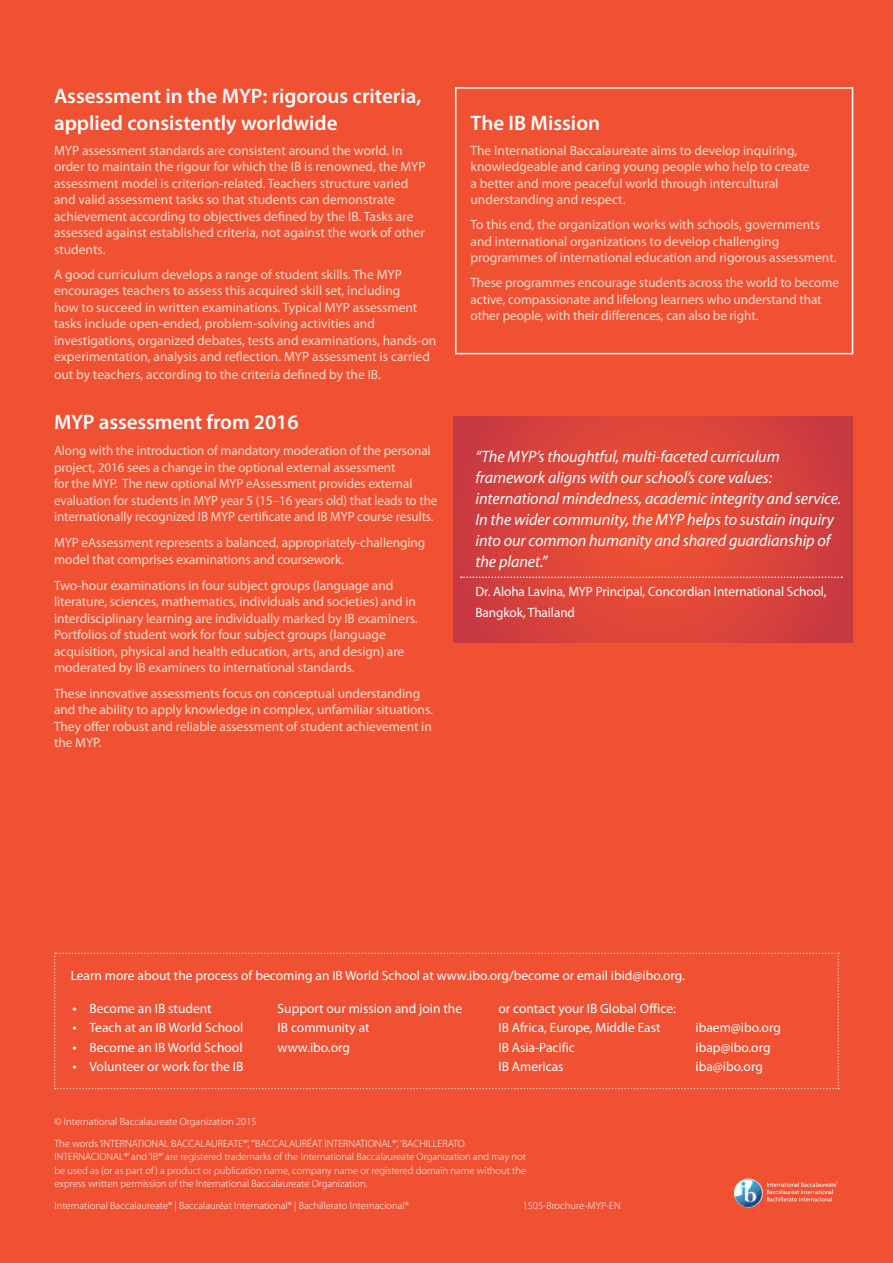
<style>
.page{position:relative;width:893px;height:1263px;background:#f05133}
.page>*{position:absolute;margin:0;border:0;box-sizing:border-box;transform-origin:0 0}
.t1{font:600 21px/27px "Myriad Pro";color:#fff}
.t2{font:italic 16.5px/21px "Myriad Pro";letter-spacing:-.005em;color:#fff}
.t3{font:13.5px/16.5px "Myriad Pro";letter-spacing:-.005em;color:#fdd9c8}
.t4{font:13.5px/19.2px "Myriad Pro";color:#fff}
.t5{font:300 10.5px/13.5px "Myriad Pro";color:#fff}
.s1{font-size:15px}
</style>
<div class="page">
<svg style="left:737px;top:1178px;width:12px;height:6px"></svg>
<div style="left:455px;top:87px;width:398px;height:267px;border:2px solid #fff"></div>
<svg style="left:454px;top:417px;width:398px;height:225px"></svg>
<svg style="left:461px;top:576px;width:381px;height:2px"></svg>
<svg style="left:54px;top:952px;width:785px;height:137px"></svg>
<h1 class="t1" style="left:54px;top:82px;width:369px">Assessment in the MYP: rigorous criteria, applied consistently worldwide</h1>
<p class="t3" style="left:54px;top:142px;width:373px">MYP assessment standards are consistent around the world. In order to maintain the rigour for which the IB is renowned, the MYP assessment model is criterion-related. Teachers structure varied and valid assessment tasks so that students can demonstrate achievement according to objectives defined by the IB. Tasks are assessed against established criteria, not against the work of other students.</p>
<p class="t3" style="left:54px;top:266px;width:384px">A good curriculum develops a range of student skills. The MYP encourages teachers to assess this acquired skill set, including<br>how to succeed in written examinations. Typical MYP assessment tasks include open-ended, problem-solving activities and investigations, organized debates, tests and examinations, hands-on experimentation, analysis and reflection. MYP assessment is carried</p>
<p class="t3" style="left:54px;top:366px;width:328px">out by teachers, according to the criteria defined by the IB.</p>
<h1 class="t1" style="left:54px;top:408px;width:246px">MYP assessment from 2016</h1>
<p class="t3" style="left:54px;top:442px;width:385px">Along with the introduction of mandatory moderation of the personal project, 2016 sees a change in the optional external assessment<br>for the MYP. The new optional MYP eAssessment provides external evaluation for students in MYP year 5 (15–16 years old) that leads to the internationally recognized IB MYP certificate and IB MYP course results.</p>
<p class="t3" style="left:54px;top:534px;width:373px">MYP eAssessment represents a balanced, appropriately-challenging model that comprises examinations and coursework.</p>
<p class="t3" style="left:54px;top:577px;width:365px">Two-hour examinations in four subject groups (language and literature, sciences, mathematics, individuals and societies) and in interdisciplinary learning are individually marked by IB examiners.<br>Portfolios of student work for four subject groups (language acquisition, physical and health education, arts, and design) are moderated by IB examiners to international standards.</p>
<p class="t3" style="left:54px;top:685px;width:380px">These innovative assessments focus on conceptual understanding and the ability to apply knowledge in complex, unfamiliar situations.<br>They offer robust and reliable assessment of student achievement in the MYP.</p>
<h1 class="t1" style="left:470px;top:109px;width:131px">The IB Mission</h1>
<p class="t3" style="left:470px;top:142px;width:341px">The International Baccalaureate aims to develop inquiring, knowledgeable and caring young people who help to create a better and more peaceful world through intercultural understanding and respect.</p>
<p class="t3" style="left:470px;top:216px;width:368px">To this end, the organization works with schools, governments and international organizations to develop challenging programmes of international education and rigorous assessment.</p>
<p class="t3" style="left:470px;top:274px;width:370px">These programmes encourage students across the world to become active, compassionate and lifelong learners who understand that other people, with their differences, can also be right.</p>
<p class="t2" style="left:475px;top:446px;width:367px">“The MYP’s thoughtful, multi-faceted curriculum framework aligns with our school’s core values: international mindedness, academic integrity and service.<br>In the wider community, the MYP helps to sustain inquiry into our common humanity and shared guardianship of the planet.”</p>
<p class="t4" style="left:475px;top:581px;width:353px;line-height:21px">Dr. Aloha Lavina, MYP Principal, Concordian International School,<br>Bangkok, Thailand</p>
<p class="t4" style="left:71px;top:965px;width:616px">Learn more about the process of becoming an IB World School at www.ibo.org/become or email ibid@ibo.org.</p>
<p class="t4" style="left:73px;top:999px;width:141px"><span class="s1">•</span> Become an IB student</p>
<p class="t4" style="left:73px;top:1018px;width:172px"><span class="s1">•</span> Teach at an IB World School</p>
<p class="t4" style="left:73px;top:1037px;width:171px"><span class="s1">•</span> Become an IB World School</p>
<p class="t4" style="left:73px;top:1056px;width:172px"><span class="s1">•</span> Volunteer or work for the IB</p>
<p class="t4" style="left:278px;top:999px;width:186px">Support our mission and join the<br>IB community at<br>www.ibo.org</p>
<p class="t4" style="left:498px;top:999px;width:179px">or contact your IB Global Office:<br>IB Africa, Europe, Middle East<br>IB Asia-Pacific<br>IB Americas</p>
<p class="t4" style="left:696px;top:1018px;width:87px">ibaem@ibo.org ibap@ibo.org iba@ibo.org</p>
<p class="t5" style="left:54px;top:1110px;width:412px;line-height:22px">© International Baccalaureate Organization 2015<br>The words ‘INTERNATIONAL BACCALAUREATE®’, “‘BACCALAURÉAT INTERNATIONAL®’, ‘BACHILLERATO</p>
<p class="t5" style="left:54px;top:1150px;width:473px;text-align:justify">INTERNACIONAL®’ and ‘IB®’ are registered trademarks of the International Baccalaureate Organization and may not be used as (or as part of ) a product or publication name, company name or registered domain name without the express written permission of the International Baccalaureate Organization.</p>
<p class="t5" style="left:54px;top:1199px;width:356px">International Baccalaureate® | Baccalauréat International® | Bachillerato Internacional®</p>
<p class="t5" style="left:523px;top:1198px;width:100px">1505-Brochure-MYP-EN</p>
</div>
